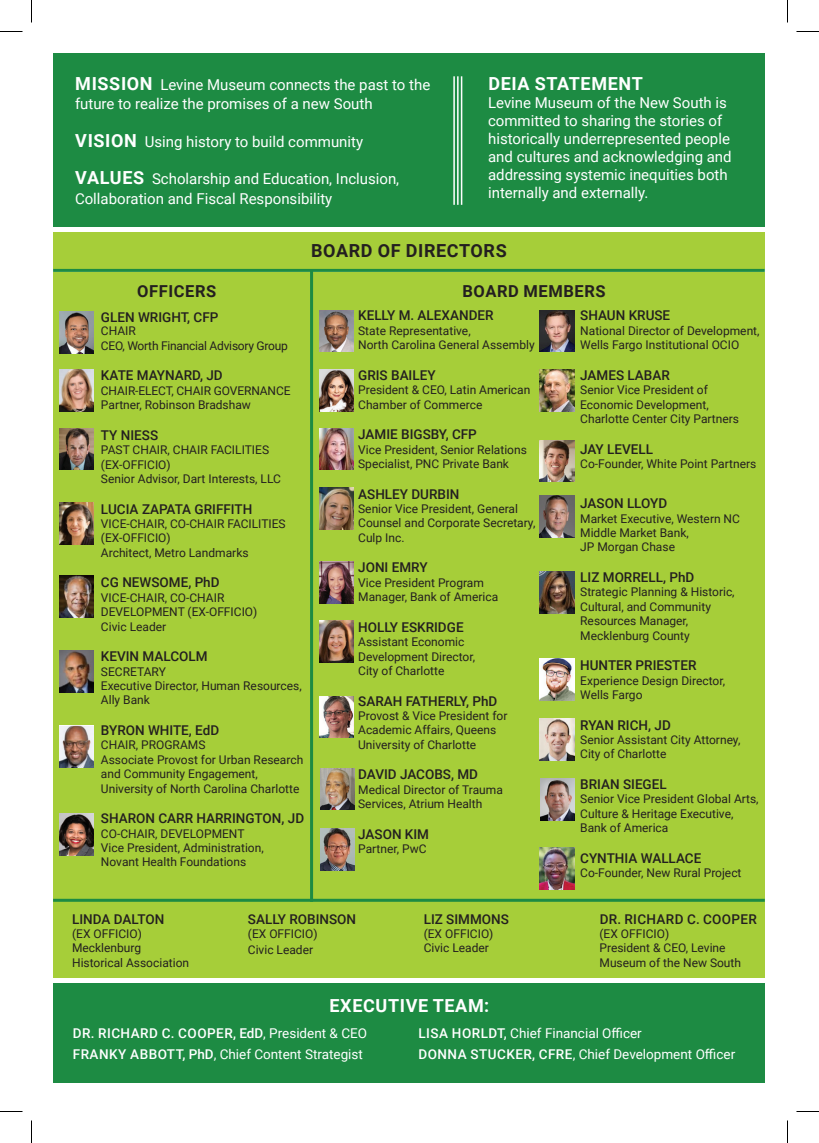
<style>
.page{position:relative;width:819px;height:1143px;background:#fff}
.page>*{position:absolute;margin:0;border:0;box-sizing:border-box;transform-origin:0 0}
.t1{font:700 18px "Roboto";letter-spacing:.035em;color:#fff}
.t2{font:700 18px "Roboto";letter-spacing:.035em;color:#231f20}
.t3{font:700 16.5px "Roboto";letter-spacing:.035em;color:#231f20}
.t4{font:15px/18px "Roboto";color:#fff}
.t5{font:500 13.5px "Roboto";color:#231f20}
.t6{font:500 13.5px/21px "Roboto";letter-spacing:.035em;color:#fff}
.t7{font:13.5px/21px "Roboto";color:#fff}
.t8{font:500 13.5px "Roboto";letter-spacing:.025em;color:#231f20}
.t9{font:12px/14.4px "Roboto";color:#231f20}
.t10{font:12px/14.4px "Roboto";letter-spacing:-.02em;color:#231f20}
.s1{font-weight:700;font-size:18px}
.s2{font-weight:400}
.s3{font-weight:500}
</style>
<div class="page">
<div style="left:53px;top:983px;width:712px;height:100px;background:#1d8b43"></div>
<div style="left:53px;top:890px;width:712px;height:88px;background:#a6ce39"></div>
<div style="left:53px;top:232px;width:712px;height:37px;background:#a6ce39"></div>
<div style="left:53px;top:272px;width:245px;height:624px;background:#a6ce39"></div>
<div style="left:53px;top:53px;width:712px;height:174px;background:#1d8b43"></div>
<hr style="left:461px;top:76px;width:1px;height:129px;background:#fff">
<hr style="left:457px;top:76px;width:2px;height:129px;background:#fff">
<hr style="left:453px;top:76px;width:2px;height:129px;background:#fff">
<div style="left:294px;top:272px;width:471px;height:624px;background:#a6ce39"></div>
<hr style="left:53px;top:269px;width:712px;height:3px;background:#1d8b43">
<hr style="left:53px;top:899px;width:712px;height:3px;background:#1d8b43">
<hr style="left:310px;top:270px;width:3px;height:632px;background:#1d8b43">
<img style="left:59px;top:312px;width:35px;height:41px">
<img style="left:59px;top:370px;width:35px;height:41px">
<img style="left:59px;top:428px;width:35px;height:42px">
<img style="left:59px;top:503px;width:35px;height:42px">
<img style="left:59px;top:576px;width:35px;height:41px">
<img style="left:59px;top:651px;width:35px;height:41px">
<img style="left:59px;top:726px;width:35px;height:41px">
<img style="left:59px;top:814px;width:35px;height:41px">
<img style="left:319px;top:310px;width:34px;height:42px">
<img style="left:319px;top:370px;width:34px;height:41px">
<img style="left:319px;top:428px;width:34px;height:42px">
<img style="left:319px;top:488px;width:34px;height:42px">
<img style="left:319px;top:562px;width:34px;height:41px">
<img style="left:319px;top:621px;width:34px;height:41px">
<img style="left:319px;top:696px;width:34px;height:42px">
<img style="left:321px;top:768px;width:34px;height:42px">
<img style="left:540px;top:310px;width:34px;height:42px">
<img style="left:540px;top:370px;width:34px;height:41px">
<img style="left:540px;top:440px;width:34px;height:42px">
<img style="left:540px;top:496px;width:34px;height:42px">
<img style="left:540px;top:572px;width:34px;height:41px">
<img style="left:540px;top:659px;width:34px;height:41px">
<img style="left:540px;top:719px;width:34px;height:41px">
<img style="left:540px;top:778px;width:35px;height:42px">
<img style="left:321px;top:829px;width:34px;height:41px">
<img style="left:540px;top:848px;width:34px;height:42px">
<svg style="left:0;top:31px;width:22px;height:1px"></svg>
<svg style="left:796px;top:31px;width:23px;height:1px"></svg>
<svg style="left:0;top:1111px;width:22px;height:1px"></svg>
<svg style="left:796px;top:1111px;width:23px;height:1px"></svg>
<svg style="left:31px;top:0;width:1px;height:22px"></svg>
<svg style="left:31px;top:1120px;width:1px;height:23px"></svg>
<svg style="left:787px;top:0;width:1px;height:22px"></svg>
<svg style="left:787px;top:1120px;width:1px;height:23px"></svg>
<p class="t4" style="left:75px;top:74px;width:357px;line-height:19.5px"><span class="s1">MISSION</span> Levine Museum connects the past to the future to realize the promises of a new South</p>
<p class="t4" style="left:75px;top:132px;width:289px"><span class="s1">VISION</span> Using history to build community</p>
<p class="t4" style="left:75px;top:169px;width:326px;line-height:19.5px"><span class="s1">VALUES</span> Scholarship and Education, Inclusion,<br>Collaboration and Fiscal Responsibility</p>
<h1 class="t1" style="left:488px;top:71px;width:156px">DEIA STATEMENT</h1>
<p class="t4" style="left:488px;top:93px;width:245px">Levine Museum of the New South is committed to sharing the stories of historically underrepresented people and cultures and acknowledging and addressing systemic inequities both internally and externally.</p>
<h1 class="t2" style="left:311px;top:238px;width:197px">BOARD OF DIRECTORS</h1>
<h2 class="t3" style="left:137px;top:279px;width:81px">OFFICERS</h2>
<p class="t5" style="left:101px;top:308px;width:119px">GLEN WRIGHT, CFP</p>
<p class="t10" style="left:101px;top:323px;width:189px">CHAIR<br>CEO, Worth Financial Advisory Group</p>
<p class="t5" style="left:101px;top:366px;width:123px">KATE MAYNARD, JD</p>
<p class="t9" style="left:101px;top:383px;width:191px">CHAIR-ELECT, CHAIR GOVERNANCE<br>Partner, Robinson Bradshaw</p>
<p class="t5" style="left:101px;top:426px;width:59px">TY NIESS</p>
<p class="t9" style="left:101px;top:442px;width:181px">PAST CHAIR, CHAIR FACILITIES (EX-OFFICIO)<br>Senior Advisor, Dart Interests, LLC</p>
<p class="t5" style="left:101px;top:499px;width:153px">LUCIA ZAPATA GRIFFITH</p>
<p class="t9" style="left:101px;top:516px;width:186px">VICE-CHAIR, CO-CHAIR FACILITIES (EX-OFFICIO)<br>Architect, Metro Landmarks</p>
<p class="t5" style="left:101px;top:573px;width:120px">CG NEWSOME, PhD</p>
<p class="t9" style="left:101px;top:590px;width:158px">VICE-CHAIR, CO-CHAIR<br>DEVELOPMENT (EX-OFFICIO)<br>Civic Leader</p>
<p class="t5" style="left:101px;top:647px;width:108px">KEVIN MALCOLM</p>
<p class="t9" style="left:101px;top:664px;width:202px">SECRETARY<br>Executive Director, Human Resources,<br>Ally Bank</p>
<p class="t5" style="left:101px;top:721px;width:120px">BYRON WHITE, EdD</p>
<p class="t9" style="left:101px;top:737px;width:204px">CHAIR, PROGRAMS<br>Associate Provost for Urban Research and Community Engagement,<br>University of North Carolina Charlotte</p>
<p class="t5" style="left:101px;top:809px;width:205px">SHARON CARR HARRINGTON, JD</p>
<p class="t9" style="left:101px;top:826px;width:164px">CO-CHAIR, DEVELOPMENT<br>Vice President, Administration,<br>Novant Health Foundations</p>
<h2 class="t3" style="left:462px;top:279px;width:145px">BOARD MEMBERS</h2>
<p class="t5" style="left:358px;top:306px;width:137px">KELLY M. ALEXANDER</p>
<p class="t9" style="left:358px;top:323px;width:178px">State Representative,<br>North Carolina General Assembly</p>
<p class="t5" style="left:358px;top:366px;width:79px">GRIS BAILEY</p>
<p class="t9" style="left:358px;top:382px;width:174px">President &amp; CEO, Latin American<br>Chamber of Commerce</p>
<p class="t5" style="left:358px;top:425px;width:120px">JAMIE BIGSBY, CFP</p>
<p class="t9" style="left:358px;top:442px;width:170px">Vice President, Senior Relations<br>Specialist, PNC Private Bank</p>
<p class="t5" style="left:358px;top:484px;width:103px">ASHLEY DURBIN</p>
<p class="t9" style="left:358px;top:501px;width:179px">Senior Vice President, General<br>Counsel and Corporate Secretary,<br>Culp Inc.</p>
<p class="t5" style="left:358px;top:558px;width:71px">JONI EMRY</p>
<p class="t9" style="left:358px;top:575px;width:142px">Vice President Program<br>Manager, Bank of America</p>
<p class="t5" style="left:358px;top:618px;width:107px">HOLLY ESKRIDGE</p>
<p class="t9" style="left:358px;top:634px;width:118px">Assistant Economic<br>Development Director,<br>City of Charlotte</p>
<p class="t5" style="left:358px;top:691px;width:141px">SARAH FATHERLY, PhD</p>
<p class="t9" style="left:358px;top:708px;width:151px">Provost &amp; Vice President for<br>Academic Affairs, Queens<br>University of Charlotte</p>
<p class="t5" style="left:358px;top:765px;width:121px">DAVID JACOBS, MD</p>
<p class="t9" style="left:358px;top:782px;width:146px">Medical Director of Trauma<br>Services, Atrium Health</p>
<p class="t5" style="left:358px;top:825px;width:72px">JASON KIM</p>
<p class="t9" style="left:358px;top:841px;width:70px">Partner, PwC</p>
<p class="t5" style="left:580px;top:306px;width:91px">SHAUN KRUSE</p>
<p class="t9" style="left:580px;top:323px;width:181px">National Director of Development,<br>Wells Fargo Institutional OCIO</p>
<p class="t5" style="left:580px;top:366px;width:91px">JAMES LABAR</p>
<p class="t9" style="left:580px;top:382px;width:160px">Senior Vice President of<br>Economic Development,<br>Charlotte Center City Partners</p>
<p class="t5" style="left:580px;top:439px;width:74px">JAY LEVELL</p>
<p class="t9" style="left:580px;top:456px;width:178px">Co-Founder, White Point Partners</p>
<p class="t5" style="left:580px;top:494px;width:89px">JASON LLOYD</p>
<p class="t9" style="left:580px;top:511px;width:161px">Market Executive, Western NC<br>Middle Market Bank,<br>JP Morgan Chase</p>
<p class="t5" style="left:580px;top:568px;width:116px">LIZ MORRELL, PhD</p>
<p class="t9" style="left:580px;top:584px;width:156px">Strategic Planning &amp; Historic,<br>Cultural, and Community<br>Resources Manager,<br>Mecklenburg County</p>
<p class="t5" style="left:580px;top:656px;width:118px">HUNTER PRIESTER</p>
<p class="t9" style="left:580px;top:673px;width:146px">Experience Design Director,<br>Wells Fargo</p>
<p class="t5" style="left:580px;top:715px;width:92px">RYAN RICH, JD</p>
<p class="t9" style="left:580px;top:732px;width:162px">Senior Assistant City Attorney,<br>City of Charlotte</p>
<p class="t5" style="left:580px;top:775px;width:88px">BRIAN SIEGEL</p>
<p class="t9" style="left:580px;top:791px;width:180px">Senior Vice President Global Arts,<br>Culture &amp; Heritage Executive,<br>Bank of America</p>
<p class="t5" style="left:580px;top:849px;width:123px">CYNTHIA WALLACE</p>
<p class="t9" style="left:580px;top:865px;width:163px">Co-Founder, New Rural Project</p>
<p class="t5" style="left:72px;top:909px;width:94px">LINDA DALTON</p>
<p class="t9" style="left:72px;top:926px;width:119px">(EX OFFICIO)<br>Mecklenburg<br>Historical Association</p>
<p class="t5" style="left:248px;top:909px;width:110px">SALLY ROBINSON</p>
<p class="t9" style="left:248px;top:925px;width:71px;line-height:16.2px">(EX OFFICIO)<br>Civic Leader</p>
<p class="t5" style="left:424px;top:909px;width:87px">LIZ SIMMONS</p>
<p class="t9" style="left:424px;top:926px;width:71px">(EX OFFICIO)<br>Civic Leader</p>
<h1 class="t1" style="left:330px;top:993px;width:161px">EXECUTIVE TEAM:</h1>
<p class="t8" style="left:600px;top:909px;width:159px">DR. RICHARD C. COOPER</p>
<p class="t9" style="left:600px;top:926px;width:143px">(EX OFFICIO)<br>President &amp; CEO, Levine<br>Museum of the New South</p>
<p class="t6" style="left:73px;top:1022px;width:296px">DR. RICHARD C. COOPER, EdD<span class="s2">, President &amp; CEO<br></span>FRANKY ABBOTT, PhD<span class="s2">, Chief Content Strategist</span></p>
<p class="t7" style="left:418px;top:1022px;width:318px"><span class="s3">LISA HORLDT,</span> Chief Financial Officer<br><span class="s3">DONNA STUCKER, CFRE</span>, Chief Development Officer</p>
</div>
